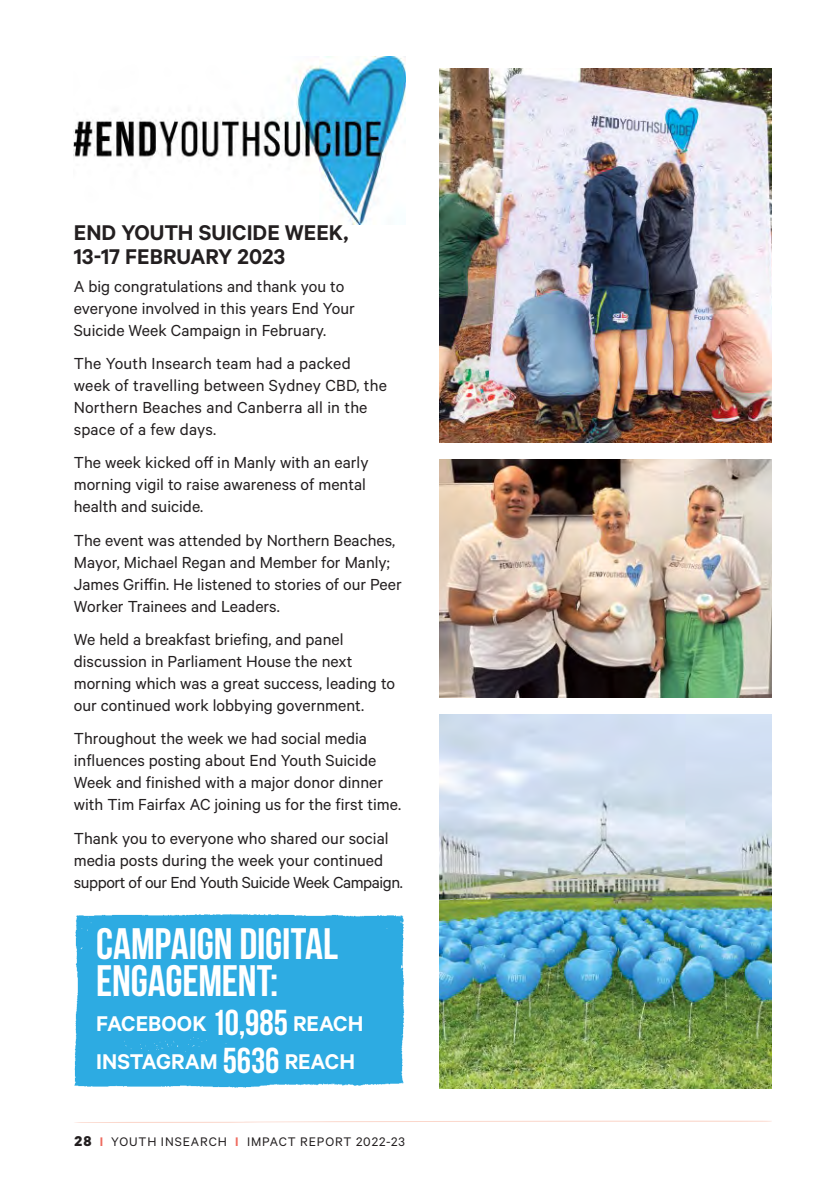
<style>
.page{position:relative;width:840px;height:1191px;background:#fff}
.page>*{position:absolute;margin:0;border:0;box-sizing:border-box;transform-origin:0 0}
.t1{font:700 44px/37.2px "Bebas Neue";letter-spacing:-.005em;color:#fff}
.t2{font:600 24px/24px "Calibre";letter-spacing:.005em;color:#231f20}
.t3{font:600 24px/38.6px "Calibre";color:#fff}
.t4{font:18px/22px "Calibre";color:#231f20}
.t5{font:14px "Calibre";letter-spacing:.065em;color:#231f20}
.s1{font-family:"Bebas Neue";font-weight:700;font-size:36px}
.s2{font-weight:700;font-size:16px}
.s3{font-weight:600;color:#ee6a5e}
</style>
<div class="page">
<svg style="left:75px;top:1120px;width:697px;height:3px"></svg>
<img style="left:439px;top:68px;width:332px;height:374px">
<img style="left:439px;top:459px;width:332px;height:238px">
<img style="left:439px;top:714px;width:332px;height:375px">
<img style="left:74px;top:57px;width:331px;height:167px">
<div style="left:74px;top:914px;width:331px;height:174px;background:#2dabe2"></div>
<h2 class="t2" style="left:74px;top:220px;width:276px">END YOUTH SUICIDE WEEK,<br>13-17 FEBRUARY 2023</h2>
<p class="t4" style="left:74px;top:274px;width:282px">A big congratulations and thank you to everyone involved in this years End Your<br>Suicide Week Campaign in February.</p>
<p class="t4" style="left:74px;top:352px;width:314px">The Youth Insearch team had a packed week of travelling between Sydney CBD, the Northern Beaches and Canberra all in the space of a few days.</p>
<p class="t4" style="left:74px;top:451px;width:296px">The week kicked off in Manly with an early morning vigil to raise awareness of mental health and suicide.</p>
<p class="t4" style="left:74px;top:528px;width:329px">The event was attended by Northern Beaches, Mayor, Michael Regan and Member for Manly; James Griffin. He listened to stories of our Peer Worker Trainees and Leaders.</p>
<p class="t4" style="left:74px;top:628px;width:323px">We held a breakfast briefing, and panel discussion in Parliament House the next morning which was a great success, leading to our continued work lobbying government.</p>
<p class="t4" style="left:74px;top:727px;width:328px">Throughout the week we had social media influences posting about End Youth Suicide Week and finished with a major donor dinner with Tim Fairfax AC joining us for the first time.</p>
<p class="t4" style="left:74px;top:826px;width:330px">Thank you to everyone who shared our social media posts during the week your continued support of our End Youth Suicide Week Campaign.</p>
<h1 class="t1" style="left:96px;top:924px;width:243px">CAMPAIGN DIGITAL<br>ENGAGEMENT:</h1>
<h2 class="t3" style="left:96px;top:1003px;width:268px">FACEBOOK <span class="s1">10,985</span> REACH<br>INSTAGRAM <span class="s1">5636</span> REACH</h2>
<p class="t5" style="left:74px;top:1133px;width:331px"><span class="s2">28</span> <span class="s3">I</span> YOUTH INSEARCH <span class="s3">I</span> IMPACT REPORT 2022-23</p>
</div>
